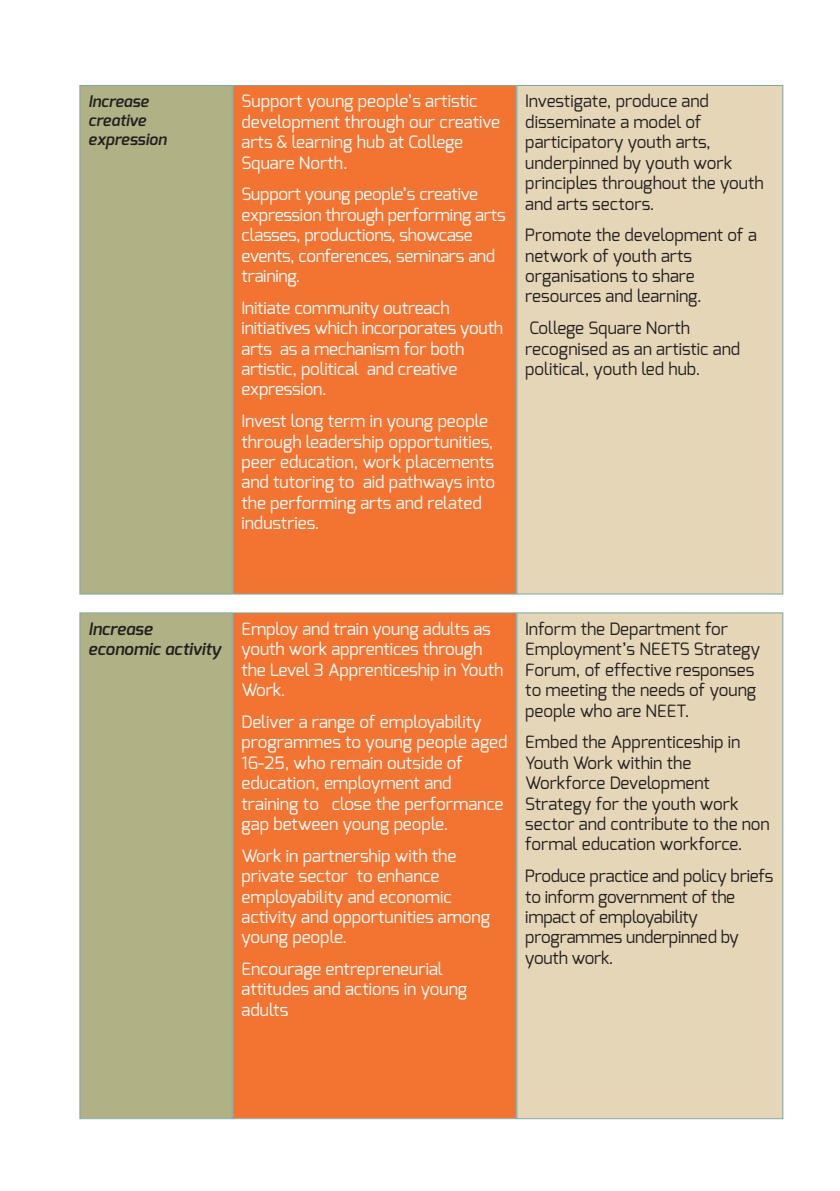
<style>
.page{position:relative;width:840px;height:1191px;background:#fff}
.page>*{position:absolute;margin:0;border:0;box-sizing:border-box;transform-origin:0 0}
.t1{font:17px/20.4px "Exo";letter-spacing:-.005em;color:#fff}
.t2{font:17px/20.4px "Exo";color:#231f20}
.t3{font:italic 600 17px/20.4px "Exo";color:#231f20}
.t4{font:italic 600 16px/19.2px "Exo";color:#231f20}
</style>
<div class="page">
<div style="left:80px;top:86px;width:152px;height:507px;background:#b0b286"></div>
<div style="left:79px;top:85px;width:153px;height:509px;border:1px solid #7ca8a2"></div>
<div style="left:233px;top:86px;width:282px;height:507px;background:#f37431"></div>
<div style="left:232px;top:85px;width:284px;height:509px;border:1px solid #7ca8a2"></div>
<div style="left:517px;top:86px;width:265px;height:507px;background:#e5d6b8"></div>
<div style="left:516px;top:85px;width:266px;height:509px;border:1px solid #7ca8a2"></div>
<div style="left:80px;top:613px;width:152px;height:505px;background:#b0b286"></div>
<div style="left:79px;top:612px;width:153px;height:507px;border:1px solid #7ca8a2"></div>
<div style="left:233px;top:613px;width:282px;height:505px;background:#f37431"></div>
<div style="left:232px;top:612px;width:284px;height:507px;border:1px solid #7ca8a2"></div>
<div style="left:517px;top:613px;width:265px;height:505px;background:#e5d6b8"></div>
<div style="left:516px;top:612px;width:266px;height:507px;border:1px solid #7ca8a2"></div>
<p class="t4" style="left:88px;top:93px;width:80px">Increase creative expression</p>
<p class="t1" style="left:241px;top:91px;width:260px">Support young people’s artistic development through our creative arts &amp; learning hub at College<br>Square North.</p>
<p class="t1" style="left:241px;top:184px;width:265px">Support young people’s creative expression through performing arts classes, productions, showcase events, conferences, seminars and training.</p>
<p class="t1" style="left:241px;top:298px;width:263px">Initiate community outreach initiatives which incorporates youth arts as a mechanism for both artistic, political and creative expression.</p>
<p class="t1" style="left:241px;top:411px;width:255px">Invest long term in young people through leadership opportunities, peer education, work placements and tutoring to aid pathways into the performing arts and related industries.</p>
<p class="t2" style="left:525px;top:91px;width:240px">Investigate, produce and disseminate a model of participatory youth arts, underpinned by youth work principles throughout the youth and arts sectors.</p>
<p class="t2" style="left:525px;top:225px;width:233px">Promote the development of a network of youth arts organisations to share resources and learning.</p>
<p class="t2" style="left:525px;top:318px;width:216px">College Square North recognised as an artistic and political, youth led hub.</p>
<p class="t3" style="left:88px;top:620px;width:134px">Increase economic activity</p>
<p class="t1" style="left:241px;top:619px;width:263px">Employ and train young adults as youth work apprentices through the Level 3 Apprenticeship in Youth<br>Work.</p>
<p class="t1" style="left:241px;top:712px;width:267px">Deliver a range of employability programmes to young people aged<br>16-25, who remain outside of education, employment and training to close the performance gap between young people.</p>
<p class="t1" style="left:241px;top:845px;width:250px">Work in partnership with the private sector to enhance employability and economic activity and opportunities among young people.</p>
<p class="t1" style="left:241px;top:959px;width:227px">Encourage entrepreneurial attitudes and actions in young adults</p>
<p class="t2" style="left:525px;top:619px;width:236px">Inform the Department for<br>Employment’s NEETS Strategy<br>Forum, of effective responses to meeting the needs of young people who are NEET.</p>
<p class="t2" style="left:525px;top:732px;width:246px">Embed the Apprenticeship in<br>Youth Work within the<br>Workforce Development<br>Strategy for the youth work sector and contribute to the non formal education workforce.</p>
<p class="t2" style="left:525px;top:866px;width:249px">Produce practice and policy briefs to inform government of the impact of employability programmes underpinned by youth work.</p>
</div>
